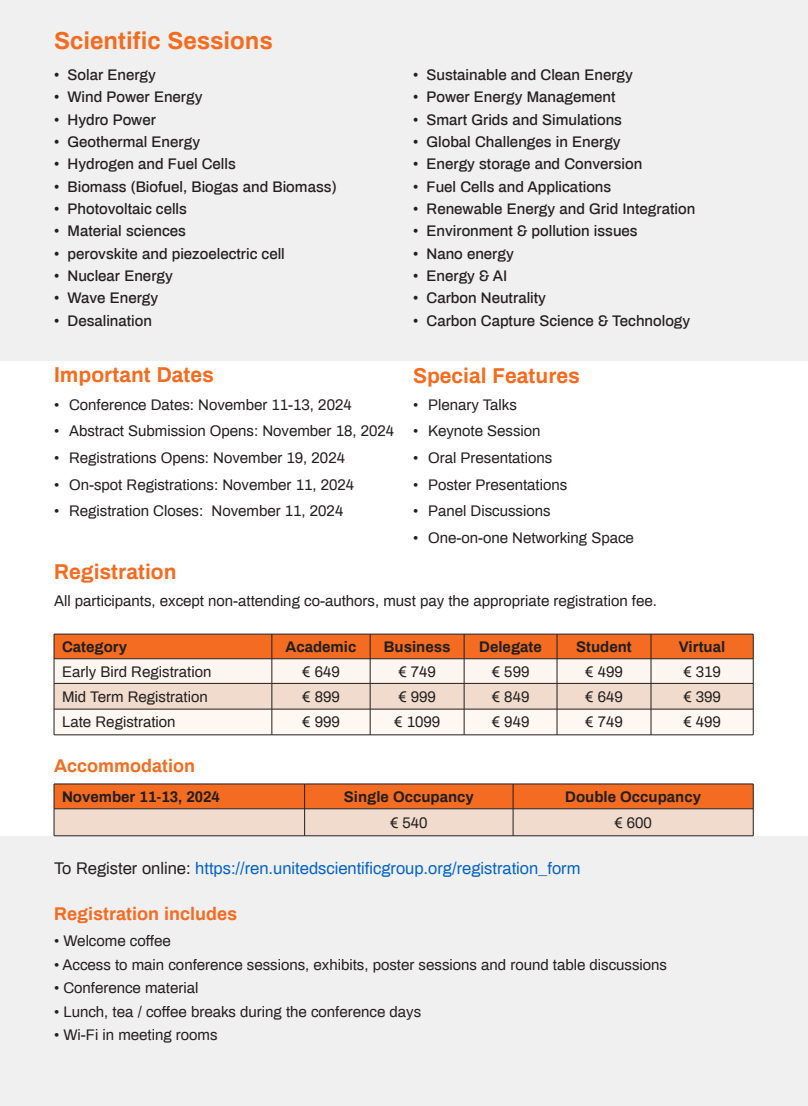
<style>
.page{position:relative;width:808px;height:1106px;background:#fff}
.page>*{position:absolute;margin:0;border:0;box-sizing:border-box;transform-origin:0 0}
.t1{font:700 24px "Archivo";color:#f36c21}
.t2{font:700 21px "Archivo";color:#f36c21}
.t3{font:700 18px "Archivo";color:#f36c21}
.t4{font:16.5px "Archivo";color:#0563c1}
.t5{font:15px "Archivo";color:#231f20}
.t6{font:500 15px "Archivo";color:#231f20}
.t7{font:700 15px "Archivo";color:#231f20}
.s1{color:#231f20}
</style>
<div class="page">
<div style="left:0;top:0;width:808px;height:361px;background:#f0f0f1"></div>
<div style="left:0;top:836px;width:808px;height:270px;background:#f0f0f1;border:2px solid #e2e2e3"></div>
<svg style="left:54px;top:634px;width:700px;height:101px"></svg>
<hr style="left:54px;top:735px;width:218px;height:1px;background:#231f20">
<hr style="left:272px;top:735px;width:98px;height:1px;background:#231f20">
<hr style="left:370px;top:735px;width:94px;height:1px;background:#231f20">
<hr style="left:464px;top:735px;width:93px;height:1px;background:#231f20">
<hr style="left:557px;top:735px;width:94px;height:1px;background:#231f20">
<hr style="left:651px;top:735px;width:102px;height:1px;background:#231f20">
<svg style="left:54px;top:784px;width:700px;height:52px;background:#eaa177"></svg>
<hr style="left:54px;top:835px;width:251px;height:1px;background:#231f20">
<hr style="left:305px;top:835px;width:208px;height:1px;background:#231f20">
<hr style="left:513px;top:835px;width:240px;height:1px;background:#231f20">
<p class="t1" style="left:54px;top:24px;width:220px">Scientific Sessions</p>
<p class="t6" style="left:54px;top:65px;width:103px">• Solar Energy</p>
<p class="t6" style="left:54px;top:87px;width:150px">• Wind Power Energy</p>
<p class="t6" style="left:54px;top:109px;width:103px">• Hydro Power</p>
<p class="t6" style="left:54px;top:132px;width:148px">• Geothermal Energy</p>
<p class="t6" style="left:54px;top:154px;width:183px">• Hydrogen and Fuel Cells</p>
<p class="t6" style="left:54px;top:176px;width:284px">• Biomass (Biofuel, Biogas and Biomass)</p>
<p class="t6" style="left:54px;top:199px;width:134px">• Photovoltaic cells</p>
<p class="t6" style="left:54px;top:221px;width:133px">• Material sciences</p>
<p class="t6" style="left:54px;top:243px;width:232px">• perovskite and piezoelectric cell</p>
<p class="t6" style="left:54px;top:266px;width:120px">• Nuclear Energy</p>
<p class="t6" style="left:54px;top:288px;width:106px">• Wave Energy</p>
<p class="t6" style="left:54px;top:310px;width:100px">• Desalination</p>
<p class="t6" style="left:413px;top:65px;width:221px">• Sustainable and Clean Energy</p>
<p class="t6" style="left:413px;top:87px;width:204px">• Power Energy Management</p>
<p class="t6" style="left:413px;top:109px;width:210px">• Smart Grids and Simulations</p>
<p class="t6" style="left:413px;top:132px;width:209px">• Global Challenges in Energy</p>
<p class="t6" style="left:413px;top:154px;width:231px">• Energy storage and Conversion</p>
<p class="t6" style="left:413px;top:176px;width:200px">• Fuel Cells and Applications</p>
<p class="t6" style="left:413px;top:199px;width:284px">• Renewable Energy and Grid Integration</p>
<p class="t6" style="left:413px;top:221px;width:226px">• Environment &amp; pollution issues</p>
<p class="t6" style="left:413px;top:243px;width:102px">• Nano energy</p>
<p class="t6" style="left:413px;top:266px;width:96px">• Energy &amp; AI</p>
<p class="t6" style="left:413px;top:288px;width:135px">• Carbon Neutrality</p>
<p class="t6" style="left:413px;top:310px;width:279px">• Carbon Capture Science &amp; Technology</p>
<p class="t2" style="left:54px;top:360px;width:161px">Important Dates</p>
<p class="t2" style="left:413px;top:361px;width:168px">Special Features</p>
<p class="t5" style="left:54px;top:394px;width:299px">• Conference Dates: November 11-13, 2024</p>
<p class="t5" style="left:54px;top:421px;width:342px">• Abstract Submission Opens: November 18, 2024</p>
<p class="t5" style="left:54px;top:447px;width:292px">• Registrations Opens: November 19, 2024</p>
<p class="t5" style="left:54px;top:474px;width:302px">• On-spot Registrations: November 11, 2024</p>
<p class="t5" style="left:54px;top:501px;width:291px">• Registration Closes: November 11, 2024</p>
<p class="t2" style="left:54px;top:557px;width:124px">Registration</p>
<p class="t5" style="left:413px;top:394px;width:105px">• Plenary Talks</p>
<p class="t5" style="left:413px;top:421px;width:129px">• Keynote Session</p>
<p class="t5" style="left:413px;top:447px;width:141px">• Oral Presentations</p>
<p class="t5" style="left:413px;top:474px;width:156px">• Poster Presentations</p>
<p class="t5" style="left:413px;top:501px;width:139px">• Panel Discussions</p>
<p class="t5" style="left:413px;top:527px;width:222px">• One-on-one Networking Space</p>
<p class="t5" style="left:54px;top:590px;width:604px">All participants, except non-attending co-authors, must pay the appropriate registration fee.</p>
<p class="t7" style="left:62px;top:636px;width:67px">Category</p>
<p class="t7" style="left:286px;top:636px;width:72px">Academic</p>
<p class="t7" style="left:384px;top:636px;width:68px">Business</p>
<p class="t7" style="left:479px;top:636px;width:64px">Delegate</p>
<p class="t7" style="left:576px;top:636px;width:57px">Student</p>
<p class="t7" style="left:679px;top:636px;width:48px">Virtual</p>
<p class="t5" style="left:62px;top:661px;width:151px">Early Bird Registration</p>
<p class="t5" style="left:302px;top:661px;width:39px">€ 649</p>
<p class="t5" style="left:398px;top:661px;width:39px">€ 749</p>
<p class="t5" style="left:492px;top:661px;width:39px">€ 599</p>
<p class="t5" style="left:585px;top:661px;width:39px">€ 499</p>
<p class="t5" style="left:683px;top:661px;width:39px">€ 319</p>
<p class="t5" style="left:62px;top:686px;width:147px">Mid Term Registration</p>
<p class="t5" style="left:302px;top:686px;width:39px">€ 899</p>
<p class="t5" style="left:398px;top:686px;width:39px">€ 999</p>
<p class="t5" style="left:492px;top:686px;width:39px">€ 849</p>
<p class="t5" style="left:585px;top:686px;width:39px">€ 649</p>
<p class="t5" style="left:683px;top:686px;width:39px">€ 399</p>
<p class="t5" style="left:62px;top:712px;width:115px">Late Registration</p>
<p class="t5" style="left:302px;top:712px;width:39px">€ 999</p>
<p class="t5" style="left:394px;top:712px;width:47px">€ 1099</p>
<p class="t5" style="left:492px;top:712px;width:39px">€ 949</p>
<p class="t5" style="left:585px;top:712px;width:39px">€ 749</p>
<p class="t5" style="left:683px;top:712px;width:39px">€ 499</p>
<p class="t3" style="left:54px;top:753px;width:143px">Accommodation</p>
<p class="t7" style="left:62px;top:786px;width:159px">November 11-13, 2024</p>
<p class="t7" style="left:344px;top:786px;width:132px">Single Occupancy</p>
<p class="t7" style="left:565px;top:786px;width:137px">Double Occupancy</p>
<p class="t5" style="left:390px;top:812px;width:39px">€ 540</p>
<p class="t5" style="left:614px;top:812px;width:39px">€ 600</p>
<p class="t4" style="left:54px;top:857px;width:528px"><span class="s1">To Register online:</span> https://ren.unitedscientificgroup.org/registration_form</p>
<p class="t3" style="left:54px;top:901px;width:185px">Registration includes</p>
<p class="t5" style="left:54px;top:931px;width:118px">• Welcome coffee</p>
<p class="t5" style="left:54px;top:954px;width:615px">• Access to main conference sessions, exhibits, poster sessions and round table discussions</p>
<p class="t5" style="left:54px;top:978px;width:146px">• Conference material</p>
<p class="t5" style="left:54px;top:1001px;width:369px">• Lunch, tea / coffee breaks during the conference days</p>
<p class="t5" style="left:54px;top:1024px;width:165px">• Wi-Fi in meeting rooms</p>
</div>
